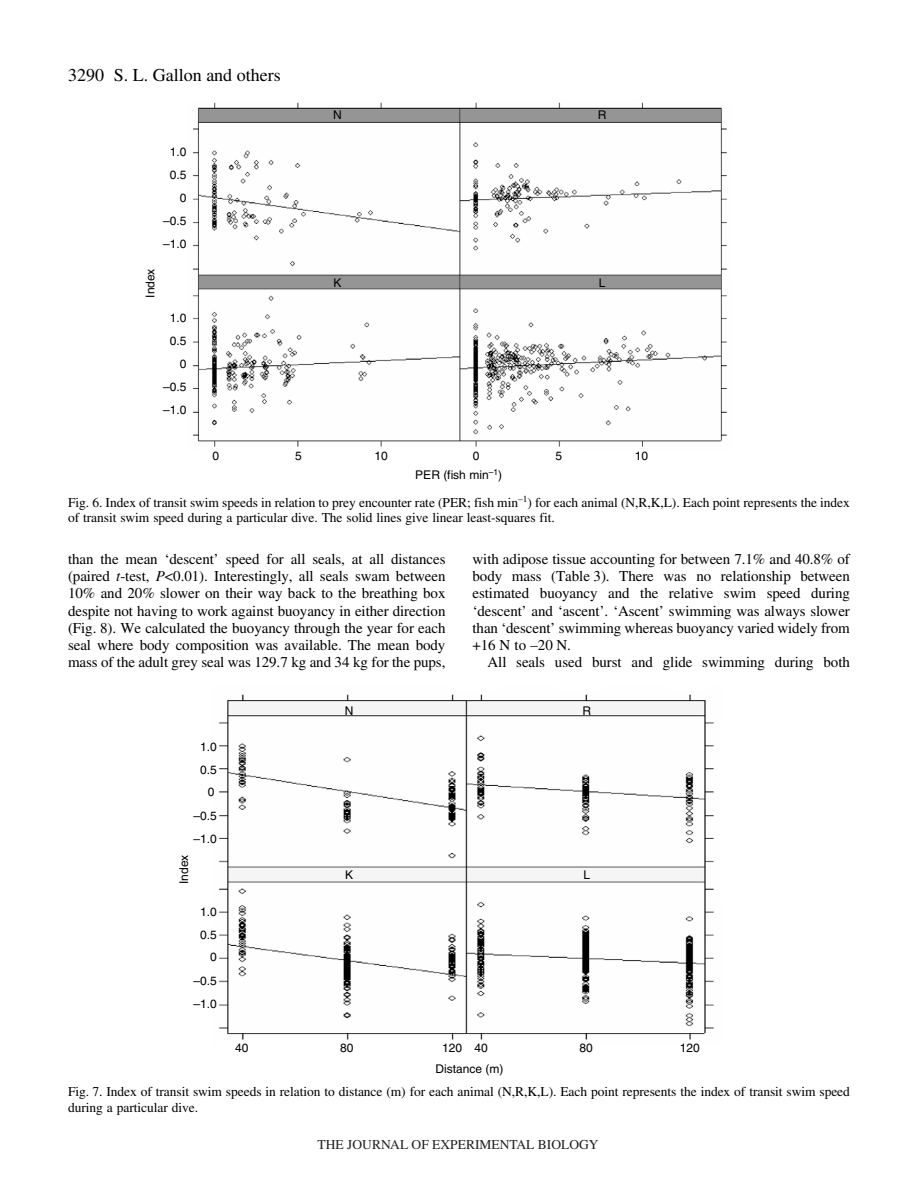
<style>
.page{position:relative;width:918px;height:1188px;background:#fff}
.page>*{position:absolute;margin:0;border:0;box-sizing:border-box;transform-origin:0 0}
.t1{font:18px "Times";color:#000}
.t2{font:15px/17.2px "Times";letter-spacing:-.005em;color:#000;text-align:justify}
.t3{font:13.5px/15.8px "Times";letter-spacing:-.005em;color:#000}
.t4{font:13.5px "Times";color:#231f20}
.t5{font:12px/23px "Helvetica";color:#000;text-align:right}
.s1{color:#fff}
.s2{font-style:italic}
</style>
<div class="page">
<img style="left:193px;top:102px;width:534px;height:345px">
<img style="left:219px;top:694px;width:495px;height:346px">
<p class="t1" style="left:68px;top:68px;width:37px">3290</p>
<p class="t1" style="left:114px;top:68px;width:168px">S. L. Gallon and others</p>
<p class="t5" style="left:170px;top:142px;width:18px">1.0</p>
<p class="t5" style="left:170px;top:165px;width:18px">0.5<br>0</p>
<p class="t5" style="left:163px;top:211px;width:25px">–0.5</p>
<p class="t5" style="left:163px;top:234px;width:25px">–1.0</p>
<p class="t5" style="left:333px;top:105px;width:10px">N</p>
<p class="t5" style="left:598px;top:105px;width:10px">R</p>
<p class="t5" style="left:140px;top:298px;width:30px;rotate:-90deg">Index</p>
<p class="t5" style="left:334px;top:272px;width:10px">K</p>
<p class="t5" style="left:599px;top:272px;width:8px">L</p>
<p class="t5" style="left:170px;top:307px;width:18px">1.0</p>
<p class="t5" style="left:170px;top:330px;width:18px">0.5<br>0</p>
<p class="t5" style="left:163px;top:376px;width:25px">–0.5</p>
<p class="t5" style="left:163px;top:399px;width:25px">–1.0</p>
<p class="t5" style="left:213px;top:445px;width:8px">0</p>
<p class="t5" style="left:295px;top:445px;width:8px">5</p>
<p class="t5" style="left:374px;top:445px;width:15px">10</p>
<p class="t5" style="left:473px;top:445px;width:8px">0</p>
<p class="t5" style="left:555px;top:445px;width:8px">5</p>
<p class="t5" style="left:635px;top:445px;width:15px">10</p>
<p class="t5" style="left:415px;top:465px;width:88px">PER (fish min<sup>–1</sup>)</p>
<p class="t3" style="left:68px;top:496px;width:783px">Fig.<span class="s1">·</span>6. Index of transit swim speeds in relation to prey encounter rate (PER; fish<span class="s1">·</span>min<sup>–1</sup>) for each animal (N,R,K,L). Each point represents the index of transit swim speed during a particular dive. The solid lines give linear least-squares fit.</p>
<p class="t2" style="left:68px;top:552px;width:379px">than the mean ‘descent’ speed for all seals, at all distances (paired <span class="s2">t</span>-test, <span class="s2">P</span>&lt;0.01). Interestingly, all seals swam between 10% and 20% slower on their way back to the breathing box despite not having to work against buoyancy in either direction (Fig.<span class="s1">·</span>8). We calculated the buoyancy through the year for each seal where body composition was available. The mean body mass of the adult grey seal was 129.7<span class="s1">·</span>kg and 34<span class="s1">·</span>kg for the pups,</p>
<p class="t2" style="left:472px;top:552px;width:379px">with adipose tissue accounting for between 7.1% and 40.8% of body mass (Table<span class="s1">·</span>3). There was no relationship between estimated buoyancy and the relative swim speed during ‘descent’ and ‘ascent’. ‘Ascent’ swimming was always slower than ‘descent’ swimming whereas buoyancy varied widely from +16<span class="s1">·</span>N to –20<span class="s1">·</span>N.</p>
<p class="t2" style="left:487px;top:655px;width:364px">All seals used burst and glide swimming during both</p>
<p class="t5" style="left:200px;top:736px;width:18px">1.0</p>
<p class="t5" style="left:200px;top:759px;width:18px">0.5</p>
<p class="t5" style="left:208px;top:781px;width:8px">0</p>
<p class="t5" style="left:193px;top:805px;width:25px">–0.5</p>
<p class="t5" style="left:193px;top:828px;width:25px">–1.0</p>
<p class="t5" style="left:173px;top:884px;width:30px;rotate:-90deg">Index</p>
<p class="t5" style="left:200px;top:902px;width:18px">1.0</p>
<p class="t5" style="left:200px;top:925px;width:18px">0.5</p>
<p class="t5" style="left:210px;top:947px;width:8px">0</p>
<p class="t5" style="left:193px;top:971px;width:25px">–0.5</p>
<p class="t5" style="left:193px;top:994px;width:25px">–1.0</p>
<p class="t5" style="left:235px;top:1038px;width:15px">40</p>
<p class="t5" style="left:345px;top:700px;width:10px">N</p>
<p class="t5" style="left:583px;top:700px;width:10px">R</p>
<p class="t5" style="left:345px;top:864px;width:10px">K</p>
<p class="t5" style="left:584px;top:864px;width:8px">L</p>
<p class="t5" style="left:340px;top:1038px;width:15px">80</p>
<p class="t5" style="left:442px;top:1038px;width:47px">120 40</p>
<p class="t5" style="left:580px;top:1038px;width:15px">80</p>
<p class="t5" style="left:680px;top:1038px;width:22px">120</p>
<p class="t5" style="left:436px;top:1058px;width:70px">Distance (m)</p>
<p class="t3" style="left:68px;top:1085px;width:783px">Fig.<span class="s1">·</span>7. Index of transit swim speeds in relation to distance (m) for each animal (N,R,K,L). Each point represents the index of transit swim speed during a particular dive.</p>
<p class="t4" style="left:318px;top:1137px;width:282px">THE JOURNAL OF EXPERIMENTAL BIOLOGY</p>
</div>
